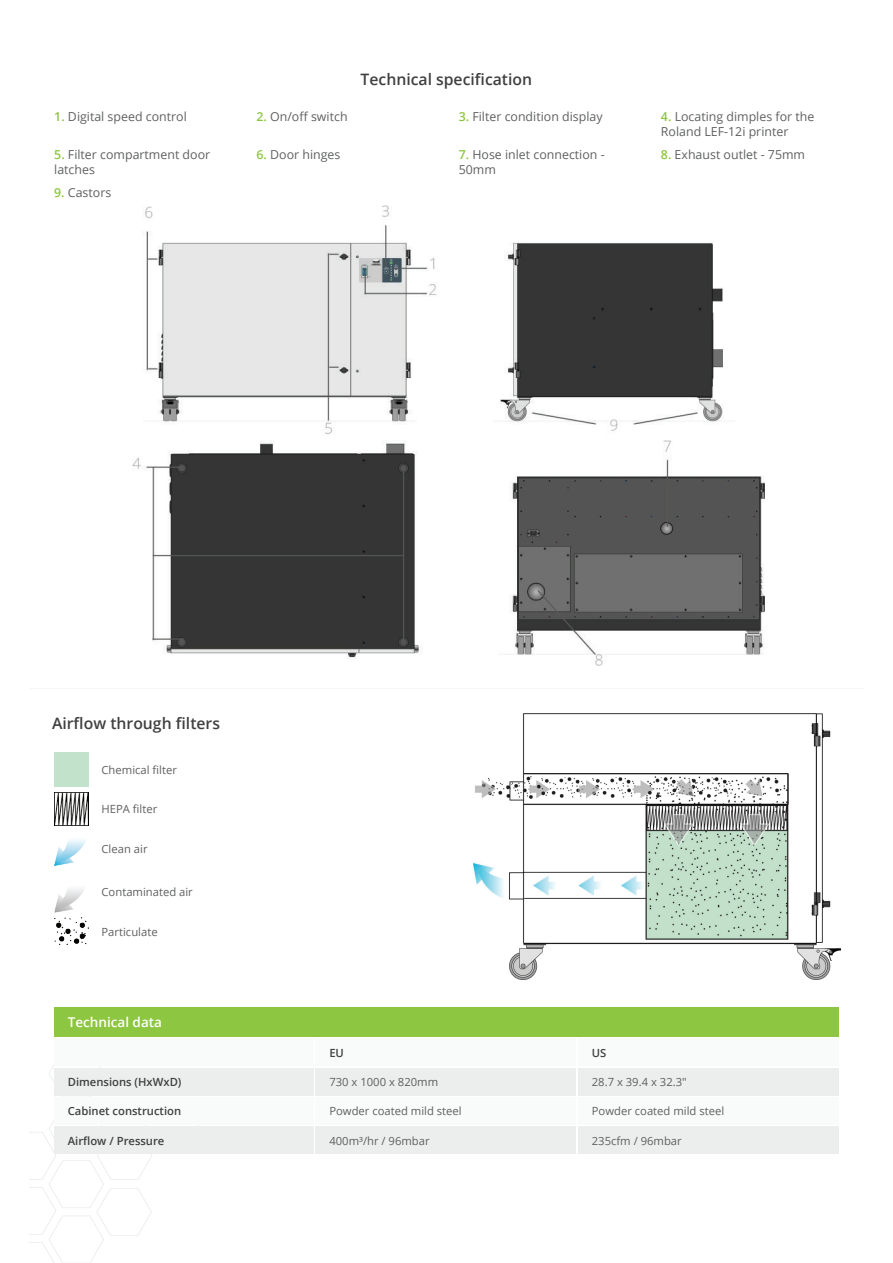
<style>
.page{position:relative;width:893px;height:1263px;background:#fff}
.page>*{position:absolute;margin:0;border:0;box-sizing:border-box;transform-origin:0 0}
.t1{font:600 15.75px "Open Sans";color:#404040}
.t2{font:600 13.5px "Open Sans";color:#fff}
.t3{font:12.45px/14.9px "Open Sans";color:#5f6060}
.t4{font:11.25px "Open Sans";color:#5f6060}
.t5{font:600 11.25px "Open Sans";color:#404040}
.s1{font-weight:600;color:#8dc640}
</style>
<div class="page">
<img style="left:132px;top:206px;width:633px;height:460px">
<img style="left:54px;top:792px;width:34px;height:34px">
<img style="left:54px;top:840px;width:32px;height:26px">
<img style="left:54px;top:889px;width:30px;height:23px">
<img style="left:54px;top:918px;width:34px;height:26px">
<img style="left:474px;top:714px;width:367px;height:266px">
<div style="left:54px;top:1007px;width:784px;height:30px;background:#8dc640"></div>
<div style="left:54px;top:1039px;width:260px;height:27px;background:#f9fafa"></div>
<div style="left:316px;top:1039px;width:260px;height:27px;background:#f9fafa"></div>
<div style="left:578px;top:1039px;width:260px;height:27px;background:#f9fafa"></div>
<div style="left:54px;top:1068px;width:260px;height:27px;background:#eceded"></div>
<div style="left:316px;top:1068px;width:260px;height:27px;background:#eceded"></div>
<div style="left:578px;top:1068px;width:260px;height:27px;background:#eceded"></div>
<div style="left:54px;top:1097px;width:260px;height:27px;background:#f9fafa"></div>
<div style="left:316px;top:1097px;width:260px;height:27px;background:#f9fafa"></div>
<div style="left:578px;top:1097px;width:260px;height:27px;background:#f9fafa"></div>
<div style="left:54px;top:1127px;width:260px;height:27px;background:#eceded"></div>
<div style="left:316px;top:1127px;width:260px;height:27px;background:#eceded"></div>
<div style="left:578px;top:1127px;width:260px;height:27px;background:#eceded"></div>
<hr style="left:30px;top:688px;width:833px;height:1px;background:#f5f7f7">
<hr style="left:892px;top:0;width:1px;height:1263px;background:#bfbfbf">
<p class="t1" style="left:361px;top:69px;width:173px">Technical specification</p>
<p class="t3" style="left:54px;top:109px;width:134px"><span class="s1">1.</span> Digital speed control</p>
<p class="t3" style="left:256px;top:109px;width:93px"><span class="s1">2.</span> On/off switch</p>
<p class="t3" style="left:459px;top:109px;width:145px"><span class="s1">3.</span> Filter condition display</p>
<p class="t3" style="left:661px;top:109px;width:155px"><span class="s1">4.</span> Locating dimples for the<br>Roland LEF-12i printer</p>
<p class="t3" style="left:54px;top:147px;width:157px"><span class="s1">5.</span> Filter compartment door latches</p>
<p class="t3" style="left:256px;top:147px;width:85px"><span class="s1">6.</span> Door hinges</p>
<p class="t3" style="left:459px;top:147px;width:147px"><span class="s1">7.</span> Hose inlet connection -<br>50mm</p>
<p class="t3" style="left:661px;top:147px;width:146px"><span class="s1">8.</span> Exhaust outlet - 75mm</p>
<p class="t3" style="left:54px;top:184px;width:59px"><span class="s1">9.</span> Castors</p>
<p class="t1" style="left:52px;top:712px;width:170px">Airflow through filters</p>
<p class="t4" style="left:102px;top:762px;width:77px">Chemical filter</p>
<p class="t4" style="left:102px;top:801px;width:57px">HEPA filter</p>
<p class="t4" style="left:102px;top:841px;width:48px">Clean air</p>
<p class="t4" style="left:102px;top:884px;width:93px">Contaminated air</p>
<p class="t4" style="left:102px;top:924px;width:58px">Particulate</p>
<p class="t2" style="left:68px;top:1013px;width:96px">Technical data</p>
<p class="t5" style="left:329px;top:1045px;width:16px">EU</p>
<p class="t5" style="left:592px;top:1045px;width:16px">US</p>
<p class="t5" style="left:68px;top:1074px;width:115px">Dimensions (HxWxD)</p>
<p class="t4" style="left:329px;top:1074px;width:110px">730 x 1000 x 820mm</p>
<p class="t4" style="left:592px;top:1074px;width:96px">28.7 x 39.4 x 32.3"</p>
<p class="t5" style="left:68px;top:1103px;width:115px">Cabinet construction</p>
<p class="t4" style="left:329px;top:1103px;width:134px">Powder coated mild steel</p>
<p class="t4" style="left:592px;top:1103px;width:134px">Powder coated mild steel</p>
<p class="t5" style="left:68px;top:1133px;width:98px">Airflow / Pressure</p>
<p class="t4" style="left:329px;top:1133px;width:102px">400m³/hr / 96mbar</p>
<p class="t4" style="left:592px;top:1133px;width:92px">235cfm / 96mbar</p>
</div>
